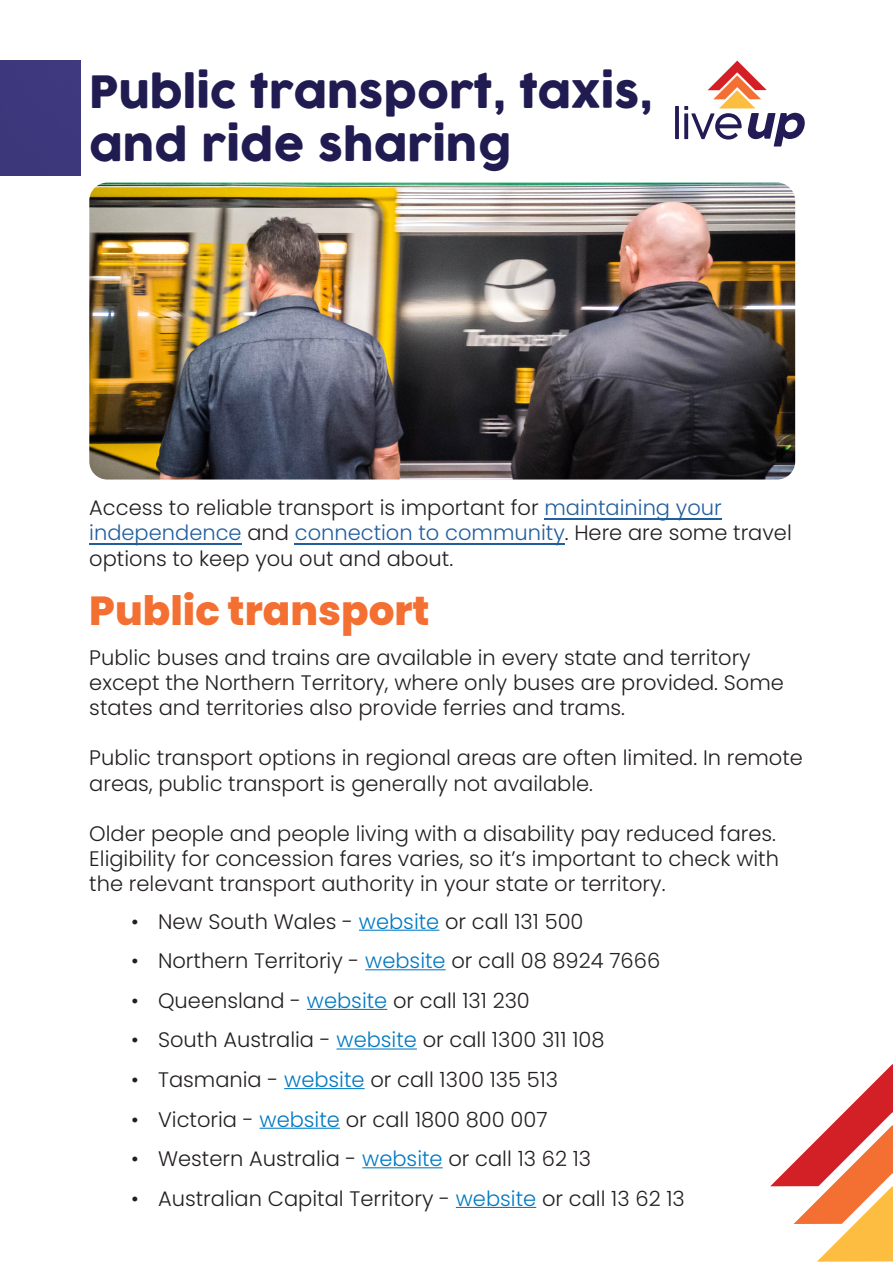
<style>
.page{position:relative;width:893px;height:1263px;background:#fff}
.page>*{position:absolute;margin:0;border:0;box-sizing:border-box;transform-origin:0 0}
.t1{font:43.5px/52.2px "Cocogoose";color:#201c52}
.t2{font:800 40.5px "Poppins";color:#f37032}
.t3{font:300 21px/25.2px "Poppins";color:#231f20}
.s1{color:#215e9e}
.s2{color:#0079c2}
</style>
<div class="page">
<svg style="left:675px;top:61px;width:130px;height:86px"></svg>
<svg style="left:770px;top:1064px;width:123px;height:198px"></svg>
<div style="left:0;top:61px;width:81px;height:114px;background:#3d377d"></div>
<hr style="left:359px;top:930px;width:80px;height:1px;background:#0079c2">
<hr style="left:365px;top:969px;width:81px;height:1px;background:#0079c2">
<hr style="left:307px;top:1009px;width:80px;height:1px;background:#0079c2">
<hr style="left:337px;top:1048px;width:80px;height:1px;background:#0079c2">
<hr style="left:284px;top:1088px;width:81px;height:1px;background:#0079c2">
<hr style="left:260px;top:1128px;width:80px;height:1px;background:#0079c2">
<hr style="left:362px;top:1167px;width:81px;height:1px;background:#0079c2">
<hr style="left:456px;top:1207px;width:80px;height:1px;background:#0079c2">
<img style="left:89px;top:183px;width:706px;height:296px">
<hr style="left:544px;top:518px;width:178px;height:1px;background:#215e9e">
<hr style="left:89px;top:543px;width:153px;height:1px;background:#215e9e">
<hr style="left:295px;top:543px;width:270px;height:1px;background:#215e9e">
<p class="t1" style="left:89px;top:68px;width:565px">Public transport, taxis, and ride sharing</p>
<p class="t3" style="left:89px;top:495px;width:704px">Access to reliable transport is important for <span class="s1">maintaining your independence</span> and <span class="s1">connection to community</span>. Here are some travel options to keep you out and about.</p>
<p class="t2" style="left:89px;top:587px;width:342px">Public transport</p>
<p class="t3" style="left:89px;top:645px;width:696px">Public buses and trains are available in every state and territory except the Northern Territory, where only buses are provided. Some states and territories also provide ferries and trams.</p>
<p class="t3" style="left:89px;top:745px;width:715px">Public transport options in regional areas are often limited. In remote areas, public transport is generally not available.</p>
<p class="t3" style="left:89px;top:821px;width:691px">Older people and people living with a disability pay reduced fares.<br>Eligibility for concession fares varies, so it’s important to check with the relevant transport authority in your state or territory.</p>
<p class="t3" style="left:131px;top:909px;width:454px">• New South Wales - <span class="s2">website</span> or call 131 500</p>
<p class="t3" style="left:131px;top:948px;width:531px">• Northern Territoriy - <span class="s2">website</span> or call 08 8924 7666</p>
<p class="t3" style="left:131px;top:988px;width:400px">• Queensland - <span class="s2">website</span> or call 131 230</p>
<p class="t3" style="left:131px;top:1027px;width:475px">• South Australia - <span class="s2">website</span> or call 1300 311 108</p>
<p class="t3" style="left:131px;top:1067px;width:429px">• Tasmania - <span class="s2">website</span> or call 1300 135 513</p>
<p class="t3" style="left:131px;top:1107px;width:418px">• Victoria - <span class="s2">website</span> or call 1800 800 007</p>
<p class="t3" style="left:131px;top:1146px;width:462px">• Western Australia - <span class="s2">website</span> or call 13 62 13</p>
<p class="t3" style="left:131px;top:1186px;width:555px">• Australian Capital Territory - <span class="s2">website</span> or call 13 62 13</p>
</div>
